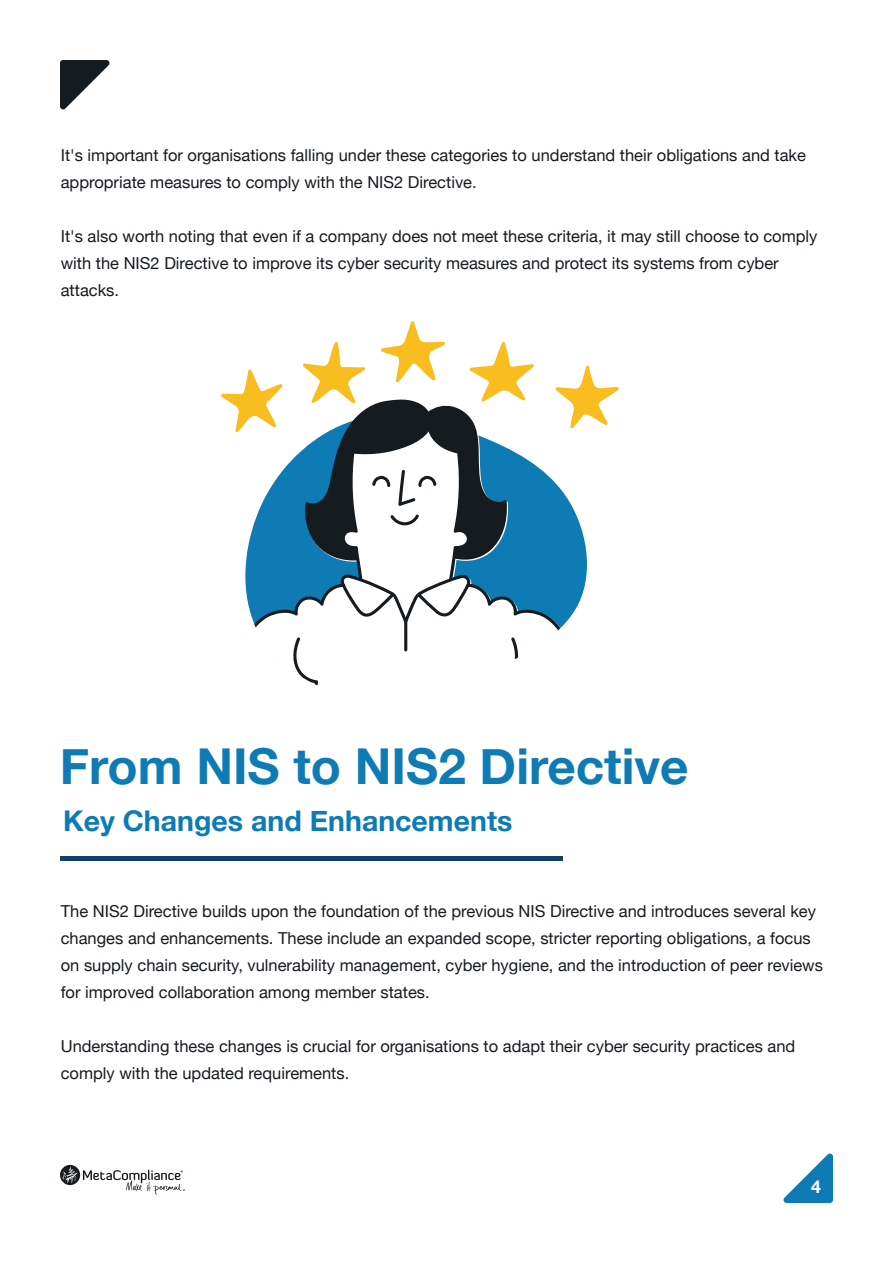
<style>
.page{position:relative;width:893px;height:1263px;background:#fff}
.page>*{position:absolute;margin:0;border:0;box-sizing:border-box;transform-origin:0 0}
.t1{font:700 49.5px "Helvetica Neue";color:#0e7bb4}
.t2{font:700 28.5px "Helvetica Neue";color:#0e7bb4}
.t3{font:700 17.7px "Helvetica Neue";color:#fff}
.t4{font:16.5px/27px "Helvetica Neue";color:#161b20}
</style>
<div class="page">
<svg style="left:221px;top:321px;width:398px;height:364px"></svg>
<svg style="left:60px;top:1165px;width:125px;height:30px"></svg>
<svg style="left:60px;top:60px;width:50px;height:50px"></svg>
<svg style="left:783px;top:1153px;width:50px;height:50px"></svg>
<div style="left:60px;top:856px;width:502px;height:5px;background:#103f6a"></div>
<p class="t4" style="left:61px;top:143px;width:747px">It's important for organisations falling under these categories to understand their obligations and take appropriate measures to comply with the NIS2 Directive.</p>
<p class="t4" style="left:61px;top:224px;width:758px">It's also worth noting that even if a company does not meet these criteria, it may still choose to comply with the NIS2 Directive to improve its cyber security measures and protect its systems from cyber attacks.</p>
<h1 class="t1" style="left:60px;top:727px;width:630px">From NIS to NIS2 Directive</h1>
<h2 class="t2" style="left:63px;top:799px;width:451px">Key Changes and Enhancements</h2>
<p class="t4" style="left:61px;top:899px;width:764px">The NIS2 Directive builds upon the foundation of the previous NIS Directive and introduces several key changes and enhancements. These include an expanded scope, stricter reporting obligations, a focus on supply chain security, vulnerability management, cyber hygiene, and the introduction of peer reviews for improved collaboration among member states.</p>
<p class="t4" style="left:61px;top:1034px;width:736px">Understanding these changes is crucial for organisations to adapt their cyber security practices and comply with the updated requirements.</p>
<p class="t3" style="left:811px;top:1172px;width:11px">4</p>
</div>
